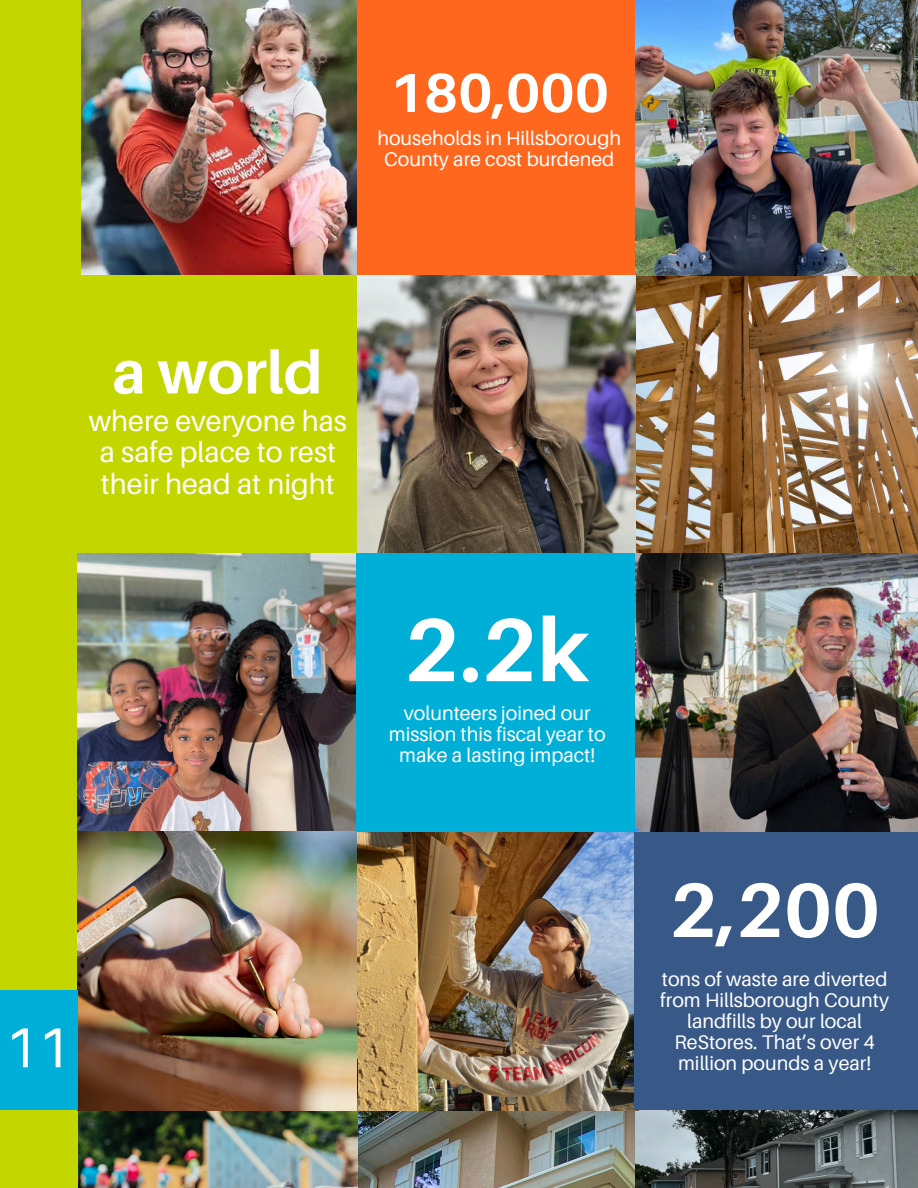
<style>
.page{position:relative;width:918px;height:1188px;background:#fff}
.page>*{position:absolute;margin:0;border:0;box-sizing:border-box;transform-origin:0 0}
.t1{font:700 89.25px "Aileron";color:#fff}
.t2{font:700 76.8px "Aileron";color:#fff}
.t3{font:700 60.15px "Aileron";color:#fff}
.t4{font:56.25px "Aileron";color:#fff}
.t5{font:700 55.05px "Aileron";color:#fff}
.t6{font:28.65px/31.5px "Aileron";color:#fff;text-align:center}
.t7{font:19.65px/21px "Aileron";color:#fff;text-align:center}
</style>
<div class="page">
<img style="left:635px;top:1110px;width:283px;height:78px">
<img style="left:636px;top:0;width:282px;height:554px">
<img style="left:635px;top:554px;width:283px;height:278px">
<img style="left:358px;top:1110px;width:277px;height:78px">
<img style="left:357px;top:829px;width:281px;height:281px">
<img style="left:80px;top:0;width:277px;height:275px">
<div style="left:79px;top:275px;width:279px;height:280px;background:#c4d600"></div>
<div style="left:357px;top:0;width:297px;height:276px;background:#ff671f"></div>
<div style="left:0;top:0;width:80px;height:1188px;background:#c4d600"></div>
<img style="left:357px;top:275px;width:279px;height:279px">
<img style="left:78px;top:554px;width:279px;height:505px">
<img style="left:78px;top:1059px;width:280px;height:129px">
<div style="left:357px;top:553px;width:278px;height:279px;background:#00afd7"></div>
<div style="left:0;top:990px;width:78px;height:120px;background:#00afd7"></div>
<div style="left:635px;top:832px;width:283px;height:278px;background:#385988"></div>
<p class="t5" style="left:389px;top:59px;width:221px">180,000</p>
<h2 class="t7" style="left:377px;top:127px;width:245px">households in Hillsborough<br>County are cost burdened</h2>
<p class="t3" style="left:112px;top:335px;width:212px">a world</p>
<p class="t6" style="left:89px;top:404px;width:260px">where everyone has a safe place to rest their head at night</p>
<p class="t1" style="left:404px;top:595px;width:187px">2.2k</p>
<p class="t7" style="left:389px;top:702px;width:218px">volunteers joined our mission this fiscal year to make a lasting impact!</p>
<p class="t4" style="left:5px;top:1013px;width:67px">11</p>
<p class="t2" style="left:669px;top:862px;width:212px">2,200</p>
<p class="t7" style="left:660px;top:968px;width:230px">tons of waste are diverted from Hillsborough County landfills by our local<br>ReStores. That’s over 4 million pounds a year!</p>
</div>
